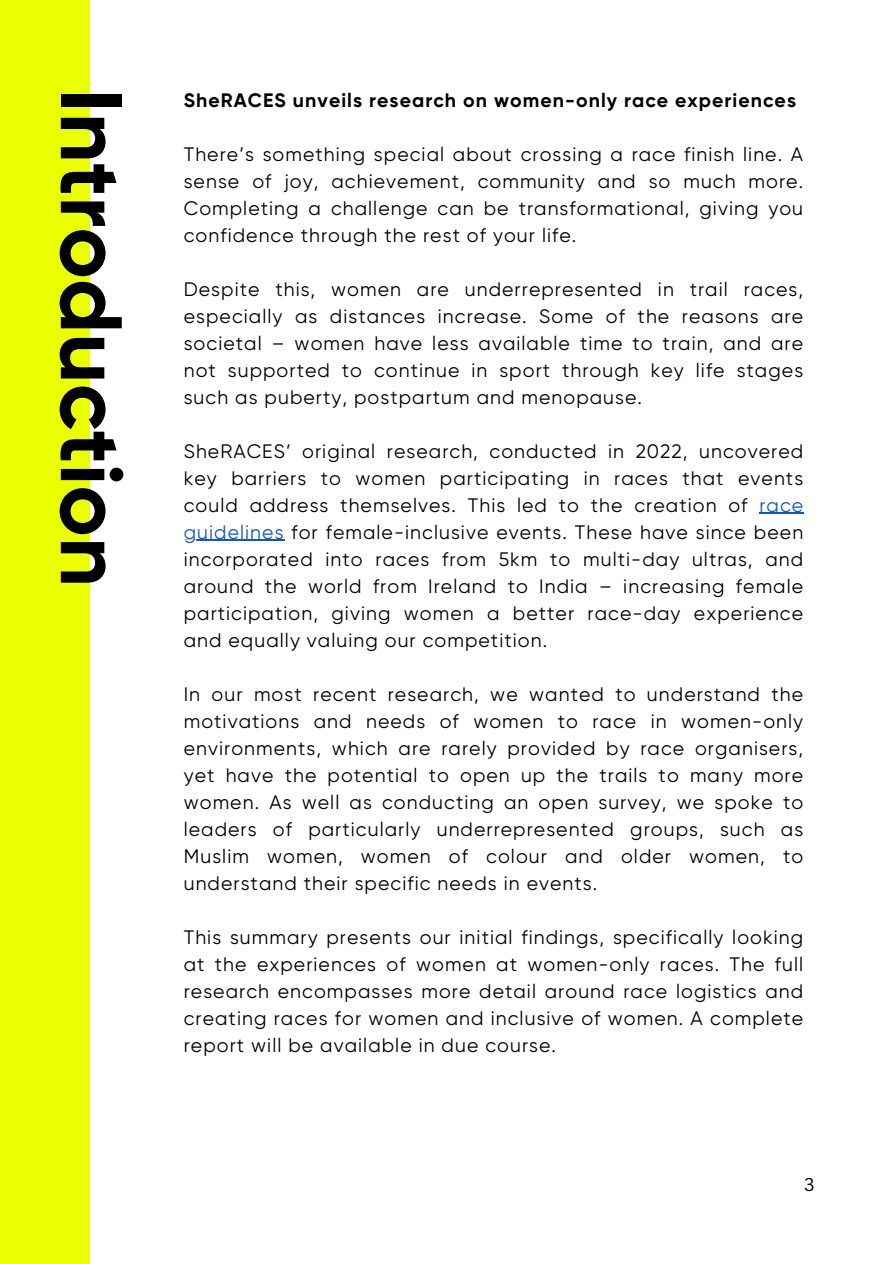
<style>
.page{position:relative;width:894px;height:1264px;background:#fff}
.page>*{position:absolute;margin:0;border:0;box-sizing:border-box;transform-origin:0 0}
.t1{font:700 87px "Gilroy";color:#000}
.t2{font:19.5px/27px "Gilroy";letter-spacing:.055em;color:#000;text-align:justify}
.t3{font:700 19.5px "Gilroy";letter-spacing:.055em;color:#000}
.t4{font:18px "Canva Sans";color:#000}
.s1{color:#15c}
</style>
<div class="page">
<div style="left:0;top:0;width:89px;height:1263px;background:#eaff00"></div>
<hr style="left:759px;top:513px;width:45px;height:1px;background:#15c">
<hr style="left:184px;top:540px;width:100px;height:1px;background:#15c">
<p class="t1" style="left:143px;top:89px;width:499px;rotate:90deg">Introduction</p>
<h1 class="t3" style="left:184px;top:88px;width:613px">SheRACES unveils research on women-only race experiences</h1>
<h2 class="t2" style="left:184px;top:140px;width:620px">There’s something special about crossing a race finish line. A sense of joy, achievement, community and so much more.<br>Completing a challenge can be transformational, giving you confidence through the rest of your life.</h2>
<p class="t2" style="left:184px;top:275px;width:620px">Despite this, women are underrepresented in trail races, especially as distances increase. Some of the reasons are societal – women have less available time to train, and are not supported to continue in sport through key life stages such as puberty, postpartum and menopause.</p>
<p class="t2" style="left:184px;top:437px;width:620px">SheRACES’ original research, conducted in 2022, uncovered key barriers to women participating in races that events could address themselves. This led to the creation of <span class="s1">race</span></p>
<p class="t2" style="left:184px;top:518px;width:620px"><span class="s1">guidelines</span> for female-inclusive events. These have since been incorporated into races from 5km to multi-day ultras, and around the world from Ireland to India – increasing female participation, giving women a better race-day experience and equally valuing our competition.</p>
<p class="t2" style="left:184px;top:680px;width:620px">In our most recent research, we wanted to understand the motivations and needs of women to race in women-only environments, which are rarely provided by race organisers, yet have the potential to open up the trails to many more</p>
<p class="t2" style="left:184px;top:788px;width:620px">women. As well as conducting an open survey, we spoke to leaders of particularly underrepresented groups, such as Muslim women, women of colour and older women, to understand their specific needs in events.</p>
<p class="t2" style="left:184px;top:923px;width:620px">This summary presents our initial findings, specifically looking at the experiences of women at women-only races. The full research encompasses more detail around race logistics and creating races for women and inclusive of women. A complete</p>
<p class="t2" style="left:184px;top:1031px;width:374px">report will be available in due course.</p>
<p class="t4" style="left:804px;top:1172px;width:12px">3</p>
</div>
